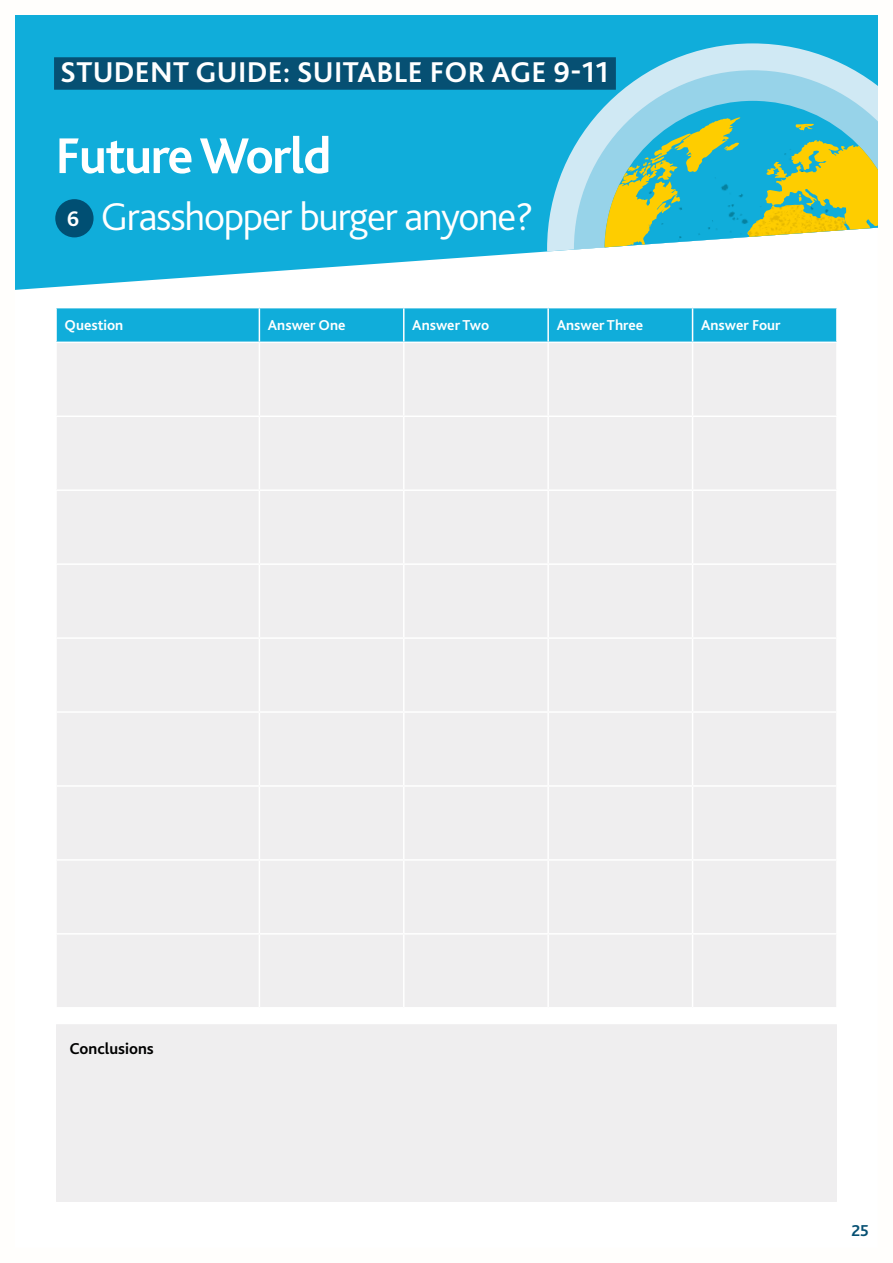
<style>
.page{position:relative;width:893px;height:1263px;background:#fff}
.page>*{position:absolute;margin:0;border:0;box-sizing:border-box;transform-origin:0 0}
.t1{font:700 52.5px "Bliss 2";letter-spacing:-.03em;color:#fff}
.t2{font:300 40.65px "Bliss 2";letter-spacing:-.03em;color:#fff}
.t3{font:700 30px "Bliss 2";letter-spacing:.01em;color:#fff}
.t4{font:700 16.5px "Bliss 2";color:#000}
.t5{font:700 16.5px "Bliss 2";color:#065073}
.t6{font:700 15px "Bliss 2";color:#fff}
.s1{font-weight:700;font-size:22.2px}
</style>
<div class="page">
<svg style="left:16px;top:16px;width:861px;height:274px;background:#2fb7de"></svg>
<svg style="left:547px;top:43px;width:330px;height:220px;background:#68c8e6"></svg>
<svg style="left:574px;top:70px;width:303px;height:193px;background:#9dd7eb"></svg>
<svg style="left:604px;top:101px;width:273px;height:162px;background:#65c6e4"></svg>
<img style="left:604px;top:152px;width:142px;height:95px">
<img style="left:759px;top:130px;width:118px;height:10px">
<svg style="left:605px;top:117px;width:135px;height:146px;background:#82c6aa"></svg>
<svg style="left:746px;top:140px;width:131px;height:123px"></svg>
<svg style="left:796px;top:124px;width:18px;height:7px"></svg>
<img style="left:747px;top:205px;width:100px;height:32px">
<div style="left:54px;top:57px;width:562px;height:33px;background:#065073"></div>
<div style="left:55px;top:199px;width:39px;height:38px;background:#004f73;border-radius:50%"></div>
<div style="left:55px;top:1023px;width:783px;height:180px;background:#efeeef;border:2px solid #fff"></div>
<div style="left:57px;top:308px;width:779px;height:34px;background:#10adda"></div>
<div style="left:57px;top:343px;width:779px;height:664px;background:#efeeef"></div>
<hr style="left:259px;top:343px;width:1px;height:72px;background:#fff">
<hr style="left:403px;top:343px;width:1px;height:72px;background:#fff">
<hr style="left:547px;top:343px;width:2px;height:72px;background:#fff">
<hr style="left:692px;top:343px;width:1px;height:72px;background:#fff">
<hr style="left:55px;top:415px;width:204px;height:2px;background:#fff">
<hr style="left:259px;top:415px;width:145px;height:2px;background:#fff">
<hr style="left:259px;top:417px;width:1px;height:72px;background:#fff">
<hr style="left:404px;top:415px;width:144px;height:2px;background:#fff">
<hr style="left:403px;top:417px;width:1px;height:72px;background:#fff">
<hr style="left:548px;top:415px;width:145px;height:2px;background:#fff">
<hr style="left:547px;top:417px;width:2px;height:72px;background:#fff">
<hr style="left:693px;top:415px;width:145px;height:2px;background:#fff">
<hr style="left:692px;top:417px;width:1px;height:72px;background:#fff">
<hr style="left:55px;top:489px;width:204px;height:2px;background:#fff">
<hr style="left:259px;top:489px;width:145px;height:2px;background:#fff">
<hr style="left:259px;top:491px;width:1px;height:72px;background:#fff">
<hr style="left:404px;top:489px;width:144px;height:2px;background:#fff">
<hr style="left:403px;top:491px;width:1px;height:72px;background:#fff">
<hr style="left:548px;top:489px;width:145px;height:2px;background:#fff">
<hr style="left:547px;top:491px;width:2px;height:72px;background:#fff">
<hr style="left:693px;top:489px;width:145px;height:2px;background:#fff">
<hr style="left:692px;top:491px;width:1px;height:72px;background:#fff">
<hr style="left:55px;top:563px;width:204px;height:2px;background:#fff">
<hr style="left:259px;top:563px;width:145px;height:2px;background:#fff">
<hr style="left:259px;top:565px;width:1px;height:72px;background:#fff">
<hr style="left:404px;top:563px;width:144px;height:2px;background:#fff">
<hr style="left:403px;top:565px;width:1px;height:72px;background:#fff">
<hr style="left:548px;top:563px;width:145px;height:2px;background:#fff">
<hr style="left:547px;top:565px;width:2px;height:72px;background:#fff">
<hr style="left:693px;top:563px;width:145px;height:2px;background:#fff">
<hr style="left:692px;top:565px;width:1px;height:72px;background:#fff">
<hr style="left:55px;top:637px;width:204px;height:2px;background:#fff">
<hr style="left:259px;top:637px;width:145px;height:2px;background:#fff">
<hr style="left:259px;top:639px;width:1px;height:72px;background:#fff">
<hr style="left:404px;top:637px;width:144px;height:2px;background:#fff">
<hr style="left:403px;top:639px;width:1px;height:72px;background:#fff">
<hr style="left:548px;top:637px;width:145px;height:2px;background:#fff">
<hr style="left:547px;top:639px;width:2px;height:72px;background:#fff">
<hr style="left:693px;top:637px;width:145px;height:2px;background:#fff">
<hr style="left:692px;top:639px;width:1px;height:72px;background:#fff">
<hr style="left:55px;top:711px;width:204px;height:2px;background:#fff">
<hr style="left:259px;top:711px;width:145px;height:2px;background:#fff">
<hr style="left:259px;top:713px;width:1px;height:72px;background:#fff">
<hr style="left:404px;top:711px;width:144px;height:2px;background:#fff">
<hr style="left:403px;top:713px;width:1px;height:72px;background:#fff">
<hr style="left:548px;top:711px;width:145px;height:2px;background:#fff">
<hr style="left:547px;top:713px;width:2px;height:72px;background:#fff">
<hr style="left:693px;top:711px;width:145px;height:2px;background:#fff">
<hr style="left:692px;top:713px;width:1px;height:72px;background:#fff">
<hr style="left:55px;top:785px;width:204px;height:2px;background:#fff">
<hr style="left:259px;top:785px;width:145px;height:2px;background:#fff">
<hr style="left:259px;top:787px;width:1px;height:72px;background:#fff">
<hr style="left:404px;top:785px;width:144px;height:2px;background:#fff">
<hr style="left:403px;top:787px;width:1px;height:72px;background:#fff">
<hr style="left:548px;top:785px;width:145px;height:2px;background:#fff">
<hr style="left:547px;top:787px;width:2px;height:72px;background:#fff">
<hr style="left:693px;top:785px;width:145px;height:2px;background:#fff">
<hr style="left:692px;top:787px;width:1px;height:72px;background:#fff">
<hr style="left:55px;top:859px;width:204px;height:2px;background:#fff">
<hr style="left:259px;top:859px;width:145px;height:2px;background:#fff">
<hr style="left:259px;top:861px;width:1px;height:72px;background:#fff">
<hr style="left:404px;top:859px;width:144px;height:2px;background:#fff">
<hr style="left:403px;top:861px;width:1px;height:72px;background:#fff">
<hr style="left:548px;top:859px;width:145px;height:2px;background:#fff">
<hr style="left:547px;top:861px;width:2px;height:72px;background:#fff">
<hr style="left:693px;top:859px;width:145px;height:2px;background:#fff">
<hr style="left:692px;top:861px;width:1px;height:72px;background:#fff">
<hr style="left:55px;top:933px;width:204px;height:1px;background:#fff">
<hr style="left:259px;top:933px;width:145px;height:1px;background:#fff">
<hr style="left:259px;top:934px;width:1px;height:73px;background:#fff">
<hr style="left:404px;top:933px;width:144px;height:1px;background:#fff">
<hr style="left:403px;top:934px;width:1px;height:73px;background:#fff">
<hr style="left:548px;top:933px;width:145px;height:1px;background:#fff">
<hr style="left:547px;top:934px;width:2px;height:73px;background:#fff">
<hr style="left:693px;top:933px;width:145px;height:1px;background:#fff">
<hr style="left:692px;top:934px;width:1px;height:73px;background:#fff">
<hr style="left:259px;top:308px;width:1px;height:34px;background:#fff">
<hr style="left:403px;top:308px;width:1px;height:34px;background:#fff">
<hr style="left:547px;top:308px;width:2px;height:34px;background:#fff">
<hr style="left:692px;top:308px;width:1px;height:34px;background:#fff">
<h3 class="t3" style="left:60px;top:54px;width:550px">STUDENT GUIDE: SUITABLE FOR AGE 9-11</h3>
<h1 class="t1" style="left:55px;top:123px;width:278px">Future World</h1>
<h2 class="t2" style="left:67px;top:191px;width:468px"><span class="s1">6</span> Grasshopper burger anyone?</h2>
<p class="t6" style="left:65px;top:315px;width:60px">Question</p>
<p class="t6" style="left:268px;top:315px;width:79px">Answer One</p>
<p class="t6" style="left:412px;top:315px;width:78px">Answer Two</p>
<p class="t6" style="left:557px;top:315px;width:88px">Answer Three</p>
<p class="t6" style="left:701px;top:315px;width:81px">Answer Four</p>
<p class="t4" style="left:69px;top:1038px;width:86px">Conclusions</p>
<p class="t5" style="left:851px;top:1221px;width:19px">25</p>
</div>
